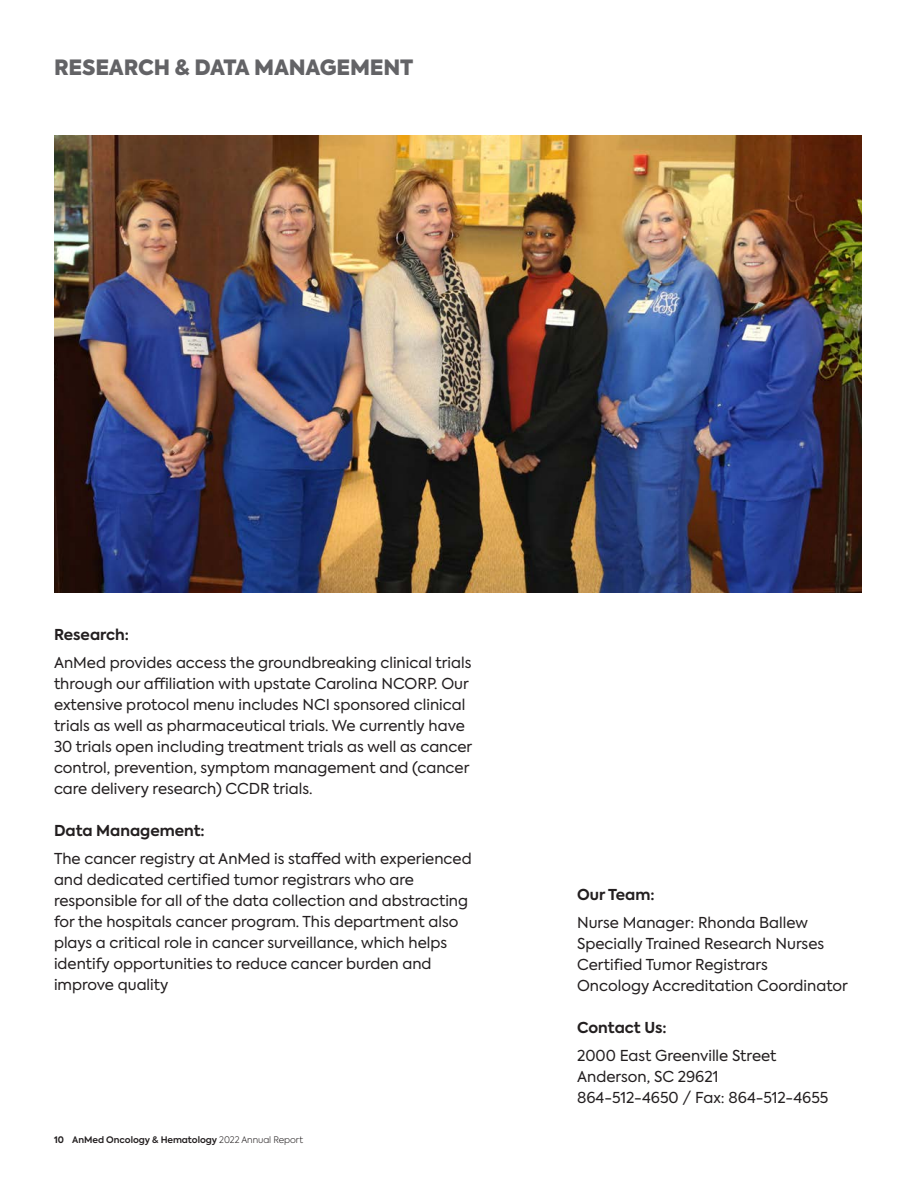
<style>
.page{position:relative;width:918px;height:1188px;background:#fff}
.page>*{position:absolute;margin:0;border:0;box-sizing:border-box;transform-origin:0 0}
.t1{font:900 21px "Axiforma";letter-spacing:-.01em;color:#636366}
.t2{font:15px/21px "Axiforma";color:#231f20}
.t3{font:700 15px "Axiforma";color:#231f20}
.t4{font:600 9px "Axiforma";letter-spacing:-.005em;color:#231f20}
.s1{font-weight:700}
.s2{font-weight:300}
</style>
<div class="page">
<img style="left:54px;top:135px;width:807px;height:458px">
<p class="t1" style="left:54px;top:52px;width:361px">RESEARCH &amp; DATA MANAGEMENT</p>
<p class="t3" style="left:54px;top:625px;width:77px">Research:</p>
<p class="t2" style="left:54px;top:652px;width:420px">AnMed provides access the groundbreaking clinical trials through our affiliation with upstate Carolina NCORP. Our extensive protocol menu includes NCI sponsored clinical trials as well as pharmaceutical trials. We currently have 30 trials open including treatment trials as well as cancer control, prevention, symptom management and (cancer care delivery research) CCDR trials.</p>
<p class="t3" style="left:54px;top:820px;width:152px">Data Management:</p>
<p class="t2" style="left:54px;top:848px;width:419px">The cancer registry at AnMed is staffed with experienced and dedicated certified tumor registrars who are responsible for all of the data collection and abstracting for the hospitals cancer program. This department also plays a critical role in cancer surveillance, which helps identify opportunities to reduce cancer burden and improve quality</p>
<p class="t4" style="left:54px;top:1134px;width:251px"><span class="s1">10</span> AnMed Oncology &amp; Hematology <span class="s2">2022 Annual Report</span></p>
<p class="t3" style="left:577px;top:884px;width:79px">Our Team:</p>
<p class="t2" style="left:577px;top:912px;width:232px">Nurse Manager: Rhonda Ballew</p>
<p class="t2" style="left:577px;top:933px;width:249px">Specially Trained Research Nurses</p>
<p class="t2" style="left:577px;top:954px;width:192px">Certified Tumor Registrars</p>
<p class="t2" style="left:577px;top:975px;width:272px">Oncology Accreditation Coordinator</p>
<p class="t3" style="left:577px;top:1017px;width:91px">Contact Us:</p>
<p class="t2" style="left:577px;top:1045px;width:201px">2000 East Greenville Street</p>
<p class="t2" style="left:577px;top:1066px;width:143px">Anderson, SC 29621</p>
<p class="t2" style="left:577px;top:1087px;width:253px">864-512-4650 / Fax: 864-512-4655</p>
</div>
